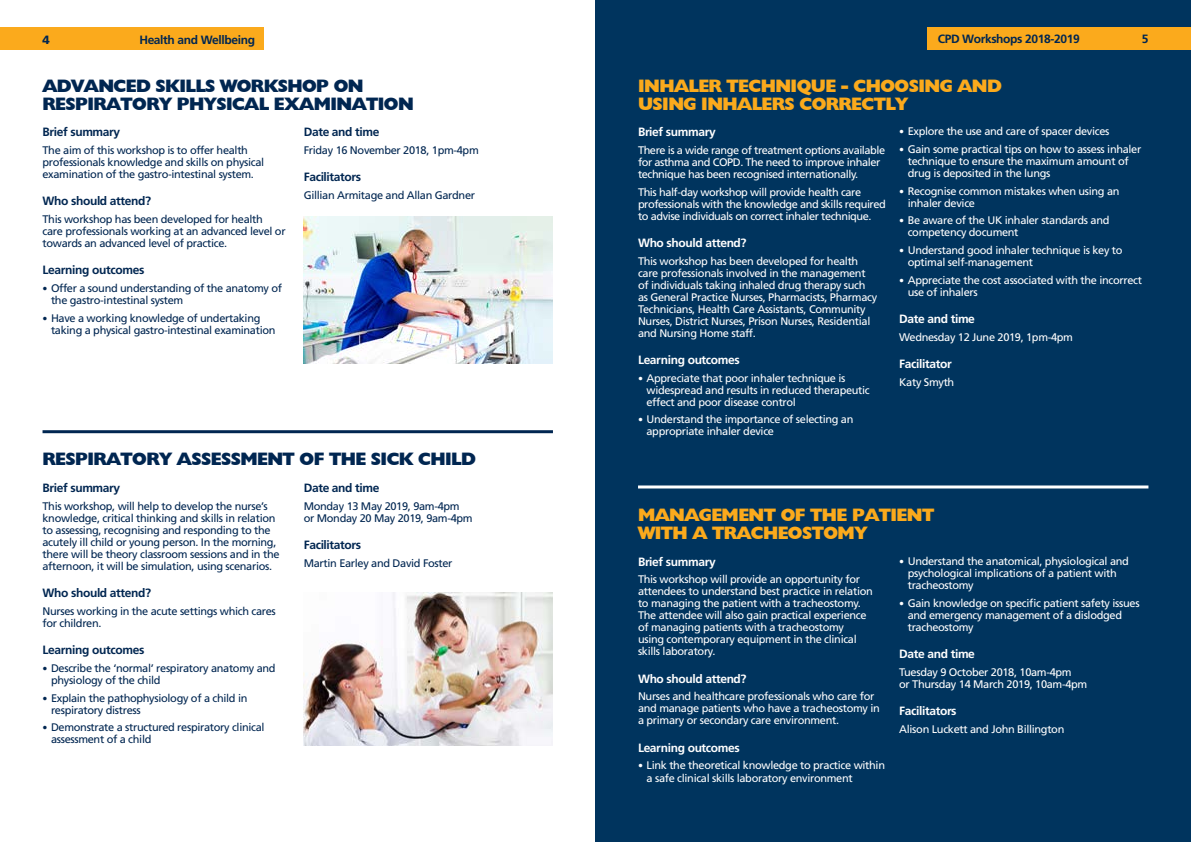
<style>
.page{position:relative;width:1191px;height:842px;background:#fff}
.page>*{position:absolute;margin:0;border:0;box-sizing:border-box;transform-origin:0 0}
.t1{font:800 18px/18px "Humanist 521 BT";letter-spacing:-.03em;color:#002651}
.t2{font:800 18px/18px "Humanist 521 BT";letter-spacing:-.03em;color:#fbaa1c}
.t3{font:700 12px "Frutiger LT";letter-spacing:-.03em;color:#002651}
.t4{font:700 12px "Frutiger LT";letter-spacing:-.03em;color:#fff}
.t5{font:900 12px "Frutiger LT";color:#002651}
.t6{font:11px/12px "Frutiger LT";letter-spacing:-.03em;color:#fff}
.t7{font:11px/12px "Frutiger LT";letter-spacing:-.03em;color:#002651}
.s1{font-size:10px}
</style>
<div class="page">
<div style="left:0;top:28px;width:263px;height:22px;background:#fbaa1c"></div>
<hr style="left:43px;top:430px;width:510px;height:3px;background:#002651">
<div style="left:596px;top:0;width:595px;height:842px;background:#00345e"></div>
<div style="left:928px;top:28px;width:263px;height:22px;background:#fbaa1c"></div>
<hr style="left:638px;top:485px;width:510px;height:3px;background:#fff">
<img style="left:303px;top:593px;width:249px;height:152px">
<img style="left:304px;top:216px;width:249px;height:147px">
<p class="t5" style="left:43px;top:32px;width:9px">4</p>
<p class="t3" style="left:139px;top:33px;width:117px">Health and Wellbeing</p>
<h1 class="t1" style="left:43px;top:77px;width:373px">ADVANCED SKILLS WORKSHOP ON<br>RESPIRATORY PHYSICAL EXAMINATION</h1>
<p class="t3" style="left:43px;top:125px;width:79px">Brief summary</p>
<p class="t7" style="left:43px;top:144px;width:223px">The aim of this workshop is to offer health professionals knowledge and skills on physical examination of the gastro-intestinal system.</p>
<p class="t3" style="left:43px;top:194px;width:110px">Who should attend?</p>
<p class="t7" style="left:43px;top:213px;width:245px">This workshop has been developed for health care professionals working at an advanced level or towards an advanced level of practice.</p>
<p class="t3" style="left:43px;top:263px;width:103px">Learning outcomes</p>
<p class="t7" style="left:51px;top:282px;width:233px;text-indent:-9px"><span class="s1">•</span> Offer a sound understanding of the anatomy of the gastro-intestinal system</p>
<p class="t7" style="left:51px;top:312px;width:226px;text-indent:-9px"><span class="s1">•</span> Have a working knowledge of undertaking taking a physical gastro-intestinal examination</p>
<p class="t3" style="left:304px;top:125px;width:77px">Date and time</p>
<p class="t7" style="left:304px;top:144px;width:176px">Friday 16 November 2018, 1pm-4pm</p>
<p class="t3" style="left:304px;top:170px;width:59px">Facilitators</p>
<p class="t7" style="left:304px;top:189px;width:173px">Gillian Armitage and Allan Gardner</p>
<h1 class="t1" style="left:43px;top:450px;width:435px">RESPIRATORY ASSESSMENT OF THE SICK CHILD</h1>
<p class="t3" style="left:43px;top:481px;width:79px">Brief summary</p>
<p class="t7" style="left:43px;top:500px;width:238px">This workshop, will help to develop the nurse’s knowledge, critical thinking and skills in relation to assessing, recognising and responding to the acutely ill child or young person. In the morning, there will be theory classroom sessions and in the afternoon, it will be simulation, using scenarios.</p>
<p class="t3" style="left:43px;top:586px;width:110px">Who should attend?</p>
<p class="t7" style="left:43px;top:605px;width:235px">Nurses working in the acute settings which cares for children.</p>
<p class="t3" style="left:43px;top:643px;width:103px">Learning outcomes</p>
<p class="t7" style="left:51px;top:662px;width:226px;text-indent:-9px"><span class="s1">•</span> Describe the ‘normal’ respiratory anatomy and physiology of the child</p>
<p class="t7" style="left:51px;top:692px;width:198px;text-indent:-9px"><span class="s1">•</span> Explain the pathophysiology of a child in respiratory distress</p>
<p class="t7" style="left:51px;top:722px;width:215px;text-indent:-9px"><span class="s1">•</span> Demonstrate a structured respiratory clinical assessment of a child</p>
<p class="t3" style="left:304px;top:481px;width:77px">Date and time</p>
<p class="t7" style="left:304px;top:500px;width:170px">Monday 13 May 2019, 9am-4pm or Monday 20 May 2019, 9am-4pm</p>
<p class="t3" style="left:304px;top:538px;width:59px">Facilitators</p>
<p class="t7" style="left:304px;top:557px;width:150px">Martin Earley and David Foster</p>
<p class="t3" style="left:937px;top:32px;width:143px">CPD Workshops 2018-2019</p>
<p class="t3" style="left:1141px;top:32px;width:8px">5</p>
<h1 class="t2" style="left:638px;top:77px;width:365px">INHALER TECHNIQUE - CHOOSING AND<br>USING INHALERS CORRECTLY</h1>
<p class="t4" style="left:638px;top:125px;width:79px">Brief summary</p>
<p class="t6" style="left:638px;top:144px;width:249px">There is a wide range of treatment options available for asthma and COPD. The need to improve inhaler technique has been recognised internationally.</p>
<p class="t6" style="left:638px;top:186px;width:249px">This half-day workshop will provide health care professionals with the knowledge and skills required to advise individuals on correct inhaler technique.</p>
<p class="t4" style="left:638px;top:236px;width:110px">Who should attend?</p>
<p class="t6" style="left:638px;top:255px;width:241px">This workshop has been developed for health care professionals involved in the management of individuals taking inhaled drug therapy such as General Practice Nurses, Pharmacists, Pharmacy Technicians, Health Care Assistants, Community Nurses, District Nurses, Prison Nurses, Residential and Nursing Home staff.</p>
<p class="t4" style="left:638px;top:353px;width:103px">Learning outcomes</p>
<p class="t6" style="left:646px;top:372px;width:225px;text-indent:-9px"><span class="s1">•</span> Appreciate that poor inhaler technique is widespread and results in reduced therapeutic effect and poor disease control</p>
<p class="t6" style="left:646px;top:413px;width:208px;text-indent:-9px"><span class="s1">•</span> Understand the importance of selecting an appropriate inhaler device</p>
<p class="t6" style="left:899px;top:126px;width:212px"><span class="s1">•</span> Explore the use and care of spacer devices</p>
<p class="t6" style="left:907px;top:143px;width:235px;text-indent:-9px"><span class="s1">•</span> Gain some practical tips on how to assess inhaler technique to ensure the maximum amount of drug is deposited in the lungs</p>
<p class="t6" style="left:907px;top:185px;width:213px;text-indent:-9px"><span class="s1">•</span> Recognise common mistakes when using an inhaler device</p>
<p class="t6" style="left:907px;top:215px;width:203px;text-indent:-9px"><span class="s1">•</span> Be aware of the UK inhaler standards and competency document</p>
<p class="t6" style="left:907px;top:244px;width:216px;text-indent:-9px"><span class="s1">•</span> Understand good inhaler technique is key to optimal self-management</p>
<p class="t6" style="left:907px;top:274px;width:236px;text-indent:-9px"><span class="s1">•</span> Appreciate the cost associated with the incorrect use of inhalers</p>
<p class="t4" style="left:899px;top:312px;width:77px">Date and time</p>
<p class="t6" style="left:899px;top:331px;width:175px">Wednesday 12 June 2019, 1pm-4pm</p>
<p class="t4" style="left:899px;top:357px;width:54px">Facilitator</p>
<p class="t6" style="left:899px;top:376px;width:57px">Katy Smyth</p>
<h1 class="t2" style="left:638px;top:506px;width:298px">MANAGEMENT OF THE PATIENT<br>WITH A TRACHEOSTOMY</h1>
<p class="t4" style="left:638px;top:554px;width:79px">Brief summary</p>
<p class="t6" style="left:638px;top:574px;width:236px">This workshop will provide an opportunity for attendees to understand best practice in relation to managing the patient with a tracheostomy.<br>The attendee will also gain practical experience of managing patients with a tracheostomy using contemporary equipment in the clinical skills laboratory.</p>
<p class="t4" style="left:638px;top:672px;width:110px">Who should attend?</p>
<p class="t6" style="left:638px;top:691px;width:243px">Nurses and healthcare professionals who care for and manage patients who have a tracheostomy in a primary or secondary care environment.</p>
<p class="t4" style="left:638px;top:741px;width:103px">Learning outcomes</p>
<p class="t6" style="left:646px;top:760px;width:240px;text-indent:-9px"><span class="s1">•</span> Link the theoretical knowledge to practice within a safe clinical skills laboratory environment</p>
<p class="t6" style="left:907px;top:555px;width:223px;text-indent:-9px"><span class="s1">•</span> Understand the anatomical, physiological and psychological implications of a patient with tracheostomy</p>
<p class="t6" style="left:907px;top:597px;width:233px;text-indent:-9px"><span class="s1">•</span> Gain knowledge on specific patient safety issues and emergency management of a dislodged tracheostomy</p>
<p class="t4" style="left:899px;top:647px;width:77px">Date and time</p>
<p class="t6" style="left:899px;top:666px;width:190px">Tuesday 9 October 2018, 10am-4pm<br>or Thursday 14 March 2019, 10am-4pm</p>
<p class="t4" style="left:899px;top:704px;width:59px">Facilitators</p>
<p class="t6" style="left:899px;top:723px;width:167px">Alison Luckett and John Billington</p>
</div>
